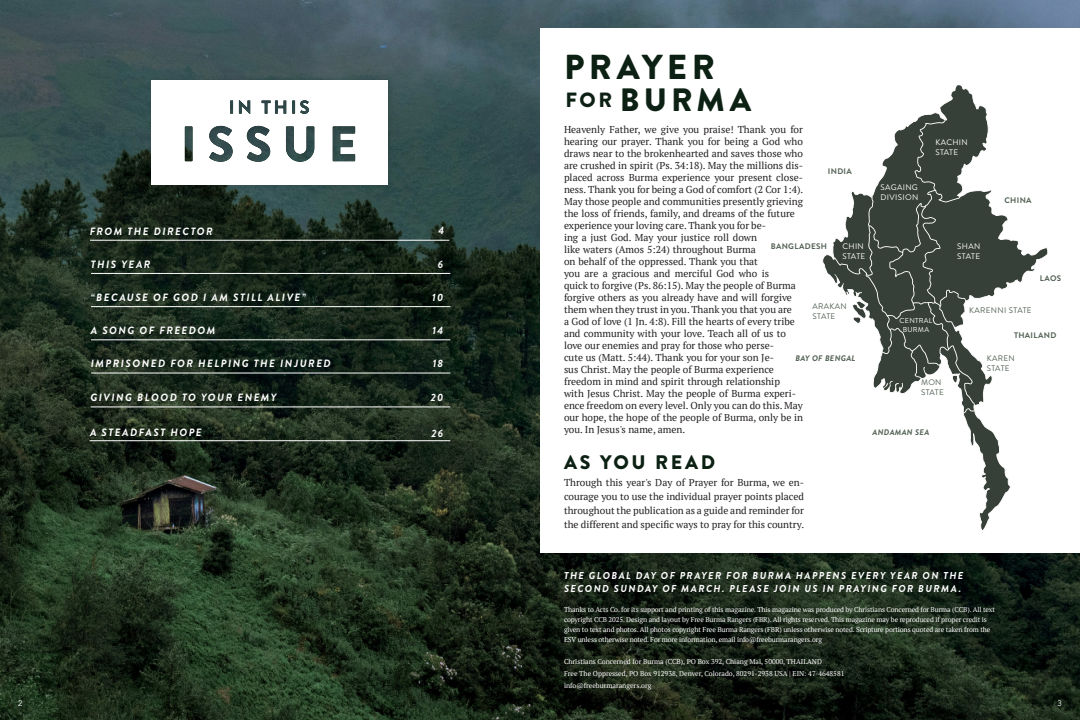
<style>
.page{position:relative;width:1080px;height:720px;background:#fff}
.page>*{position:absolute;margin:0;border:0;box-sizing:border-box;transform-origin:0 0}
.PAGE_HEADER{font:900 34.6px "Brandon Grotesque";letter-spacing:.13em;color:#0c2113}
.PAGE_HEADER-2{font:900 32.3px "Brandon Grotesque";letter-spacing:.13em;color:#0c2113}
.PAGE_HEADER-3{font:900 20.6px "Brandon Grotesque";color:#0c2113}
.PAGE_HEADER-4{font:900 19.6px "Brandon Grotesque";letter-spacing:.135em;color:#0c2113}
.PAGE_SUBHEADER{font:italic 700 10.6px "Brandon Grotesque";letter-spacing:.14em;color:#fff}
.Paragraph{font:10px/12px "PT Serif";color:#231f20;text-align:justify}
.PAGE_SUBHEADER-2{font:italic 700 10px/13px "Brandon Grotesque";letter-spacing:.14em;color:#fff}
.t1{font:8.1px/9.7px "Brandon Grotesque";letter-spacing:.04em;color:#fff}
.t2{font:8.1px/9.7px "Brandon Grotesque";letter-spacing:.04em;color:#526154}
.t3{font:700 8.1px "Brandon Grotesque";letter-spacing:.04em;color:#526154}
.t4{font:italic 700 8.1px "Brandon Grotesque";letter-spacing:.04em;color:#526154}
.t5{font:8.1px "Avenir";color:#fff}
.t6{font:7.2px/8.6px "Brandon Grotesque";letter-spacing:.04em;color:#fff;text-align:center}
.PAGE_SUBHEADER-3{font:7px/10px "PT Serif";letter-spacing:-.015em;color:#fff}
.Paragraph-2{font:7px "PT Serif";color:#fff}
</style>
<div class="page">
<img style="left:0;top:0;width:1080px;height:720px">
<hr style="left:91px;top:407px;width:359px;height:1px;background:#fff">
<div style="left:540px;top:28px;width:540px;height:524px;background:#fff"></div>
<hr style="left:90px;top:441px;width:360px;height:1px;background:#fff">
<div style="left:146px;top:75px;width:248px;height:115px;background:#231f20;opacity:.2"></div>
<div style="left:152px;top:80px;width:236px;height:105px;background:#fff"></div>
<div style="left:183px;top:99px;width:173px;height:63px;background:#231f20;opacity:.17"></div>
<hr style="left:90px;top:240px;width:359px;height:1px;background:#fff">
<hr style="left:91px;top:273px;width:359px;height:1px;background:#fff">
<hr style="left:91px;top:306px;width:359px;height:1px;background:#fff">
<hr style="left:91px;top:340px;width:359px;height:1px;background:#fff">
<hr style="left:91px;top:373px;width:359px;height:1px;background:#fff">
<svg style="left:822px;top:85px;width:226px;height:445px"></svg>
<p class="PAGE_SUBHEADER" style="left:90px;top:224px;width:125px">FROM THE DIRECTOR</p>
<p class="PAGE_SUBHEADER" style="left:438px;top:223px;width:7px">4</p>
<p class="PAGE_SUBHEADER" style="left:91px;top:257px;width:61px">THIS YEAR</p>
<p class="PAGE_SUBHEADER" style="left:438px;top:257px;width:7px">6</p>
<p class="PAGE_SUBHEADER" style="left:91px;top:290px;width:216px">“BECAUSE OF GOD I AM STILL ALIVE”</p>
<p class="PAGE_SUBHEADER" style="left:432px;top:290px;width:13px">10</p>
<p class="PAGE_SUBHEADER" style="left:91px;top:323px;width:126px">A SONG OF FREEDOM</p>
<p class="PAGE_SUBHEADER" style="left:433px;top:323px;width:12px">14</p>
<p class="PAGE_SUBHEADER" style="left:91px;top:356px;width:241px">IMPRISONED FOR HELPING THE INJURED</p>
<p class="PAGE_SUBHEADER" style="left:433px;top:356px;width:12px">18</p>
<p class="PAGE_SUBHEADER" style="left:90px;top:389px;width:187px">GIVING BLOOD TO YOUR ENEMY</p>
<p class="PAGE_SUBHEADER" style="left:431px;top:390px;width:14px">20</p>
<p class="PAGE_SUBHEADER" style="left:90px;top:425px;width:113px">A STEADFAST HOPE</p>
<p class="PAGE_SUBHEADER" style="left:432px;top:426px;width:13px">26</p>
<p class="PAGE_HEADER" style="left:564px;top:43px;width:152px">PRAYER</p>
<p class="PAGE_HEADER-3" style="left:566px;top:85px;width:48px">FOR</p>
<p class="PAGE_HEADER-2" style="left:620px;top:77px;width:133px">BURMA</p>
<p class="Paragraph" style="left:564px;top:123px;width:241px;text-align:left">Heavenly Father, we give you praise! Thank you for hearing our prayer. Thank you for being a God who draws near to the brokenhearted and saves those who are crushed in spirit (Ps. 34:18). May the millions dis&shy;placed across Burma experience your present close&shy;ness. Thank you for being a God of comfort (2 Cor 1:4).<br>May those people and communities presently grieving the loss of friends, family, and dreams of the future experience your loving care. Thank you for be-<br>ing a just God. May your justice roll down<br>like waters (Amos 5:24) throughout Burma<br>on behalf of the oppressed. Thank you that<br>you are a gracious and merciful God who is<br>quick to forgive (Ps. 86:15). May the people of Burma forgive others as you already have and will forgive them when they trust in you. Thank you that you are<br>a God of love (1 Jn. 4:8). Fill the hearts of every tribe and community with your love. Teach all of us to love our enemies and pray for those who perse-<br>cute us (Matt. 5:44). Thank you for your son Je-<br>sus Christ. May the people of Burma experience freedom in mind and spirit through relationship<br>with Jesus Christ. May the people of Burma experi&shy;ence freedom on every level. Only you can do this. May our hope, the hope of the people of Burma, only be in you. In Jesus's name, amen.</p>
<p class="t1" style="left:935px;top:138px;width:34px">KACHIN<br>STATE</p>
<p class="t3" style="left:828px;top:165px;width:25px">INDIA</p>
<p class="t1" style="left:881px;top:183px;width:39px">SAGAING<br>DIVISION</p>
<p class="t3" style="left:1004px;top:194px;width:29px">CHINA</p>
<p class="t3" style="left:771px;top:240px;width:58px">BANGLADESH</p>
<p class="t1" style="left:957px;top:241px;width:25px">SHAN<br>STATE</p>
<p class="t1" style="left:842px;top:241px;width:24px">CHIN<br>STATE</p>
<p class="t3" style="left:1040px;top:273px;width:23px">LAOS</p>
<p class="t2" style="left:812px;top:301px;width:36px">ARAKAN<br>STATE</p>
<p class="t2" style="left:969px;top:306px;width:64px">KARENNI STATE</p>
<p class="t6" style="left:899px;top:316px;width:35px">CENTRAL<br>BURMA</p>
<p class="t3" style="left:1014px;top:330px;width:44px">THAILAND</p>
<p class="t4" style="left:795px;top:353px;width:62px">BAY OF BENGAL</p>
<p class="t2" style="left:987px;top:354px;width:30px">KAREN<br>STATE</p>
<p class="t2" style="left:921px;top:378px;width:24px">MON<br>STATE</p>
<p class="t4" style="left:873px;top:426px;width:58px">ANDAMAN SEA</p>
<p class="PAGE_HEADER-4" style="left:564px;top:448px;width:153px">AS YOU READ</p>
<p class="Paragraph" style="left:564px;top:475px;width:242px;line-height:14px">Through this year's Day of Prayer for Burma, we en&shy;courage you to use the individual prayer points placed throughout the publication as a guide and reminder for the different and specific ways to pray for this country.</p>
<p class="PAGE_SUBHEADER-2" style="left:564px;top:570px;width:401px">THE GLOBAL DAY OF PRAYER FOR BURMA HAPPENS EVERY YEAR ON THE<br>SECOND SUNDAY OF MARCH. PLEASE JOIN US IN PRAYING FOR BURMA.</p>
<p class="PAGE_SUBHEADER-3" style="left:564px;top:605px;width:432px">Thanks to Acts Co. for its support and printing of this magazine. This magazine was produced by Christians Concerned for Burma (CCB). All text copyright CCB 2025. Design and layout by Free Burma Rangers (FBR). All rights reserved. This magazine may be reproduced if proper credit is given to text and photos. All photos copyright Free Burma Rangers (FBR) unless otherwise noted. Scripture portions quoted are taken from the ESV unless otherwise noted. For more information, email info@freeburmarangers.org</p>
<p class="Paragraph-2" style="left:564px;top:657px;width:260px">Christians Concerned for Burma (CCB), PO Box 392, Chiang Mai, 50000, THAILAND</p>
<p class="Paragraph-2" style="left:564px;top:669px;width:282px">Free The Oppressed, PO Box 912938, Denver, Colorado, 80291-2938 USA | EIN: 47-4648581</p>
<p class="Paragraph-2" style="left:564px;top:681px;width:89px">info@freeburmarangers.org</p>
<p class="t5" style="left:18px;top:697px;width:6px">2</p>
<p class="t5" style="left:1057px;top:697px;width:6px">3</p>
</div>
